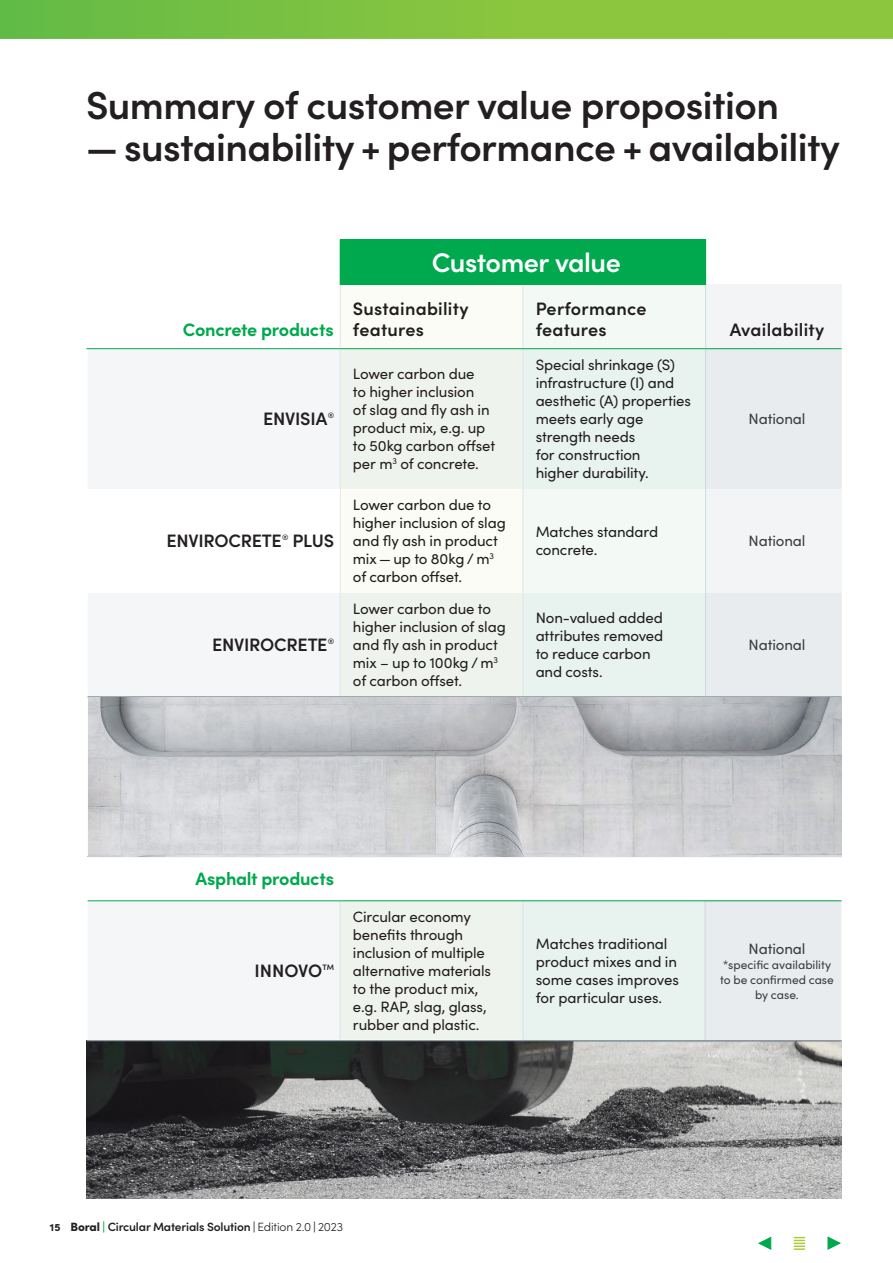
<style>
.page{position:relative;width:893px;height:1263px;background:#fff}
.page>*{position:absolute;margin:0;border:0;box-sizing:border-box;transform-origin:0 0}
.Heading_2{font:600 39px "Sofia Pro";letter-spacing:-.015em;color:#231f20}
.Heading_3{font:600 27px "Sofia Pro";letter-spacing:-.02em;color:#fff}
.Subheading_1{font:600 18px/21px "Sofia Pro";letter-spacing:.015em;color:#231f20}
.Body_Copy__No_space{font:600 18px "Sofia Pro";letter-spacing:-.015em;color:#231f20}
.Subheading_2{font:700 18px "Sofia Pro";letter-spacing:-.015em;color:#00a94e}
.Body_Copy__No_space-2{font:15px/18px "Sofia Pro";letter-spacing:-.01em;color:#231f20}
.Body_Copy__No_space-3{font:15px "Sofia Pro";letter-spacing:-.01em;color:#3e3e3f}
.t1{font:600 12px "Sofia Pro";letter-spacing:-.015em;color:#231f20}
.Body_Copy__No_space-4{font:12px/15px "Sofia Pro";color:#3e3e3f;text-align:center}
.Body_Copy__No_space-5{font:600 7.8px "Sofia Pro";color:#231f20}
.s1{font-weight:900;font-size:10.5px}
.s2{font-weight:900}
.s3{font-weight:900;color:#00a94e}
.s4{font-weight:400}
.s5{font-weight:300}
</style>
<div class="page">
<img style="left:87px;top:1041px;width:754px;height:158px">
<div style="left:0;top:0;width:893px;height:39px;background:linear-gradient(to right,#69bd45,#95c93c)"></div>
<div style="left:340px;top:240px;width:366px;height:45px;background:#00a94e"></div>
<svg style="left:88px;top:349px;width:754px;height:691px;fill:#f4f6f7"></svg>
<hr style="left:340px;top:593px;width:1px;height:104px;background:#e3e9ec">
<hr style="left:522px;top:593px;width:1px;height:104px;background:#e3e9ec">
<hr style="left:705px;top:593px;width:1px;height:104px;background:#e3e9ec">
<hr style="left:340px;top:901px;width:1px;height:139px;background:#e3e9ec">
<hr style="left:86px;top:348px;width:254px;height:1px;background:#00a94e">
<hr style="left:87px;top:1040px;width:253px;height:1px;background:#5a666f">
<hr style="left:340px;top:1040px;width:183px;height:1px;background:#5a666f">
<hr style="left:523px;top:1040px;width:183px;height:1px;background:#5a666f">
<hr style="left:706px;top:1040px;width:136px;height:1px;background:#5a666f">
<hr style="left:88px;top:900px;width:252px;height:1px;background:#00a94e">
<hr style="left:706px;top:900px;width:136px;height:1px;background:#00a94e">
<hr style="left:88px;top:856px;width:252px;height:1px;background:#5a666f">
<hr style="left:340px;top:856px;width:183px;height:1px;background:#5a666f">
<hr style="left:523px;top:856px;width:183px;height:1px;background:#5a666f">
<hr style="left:706px;top:856px;width:136px;height:1px;background:#5a666f">
<img style="left:88px;top:697px;width:754px;height:159px">
<svg style="left:758px;top:1236px;width:14px;height:14px"></svg>
<svg style="left:827px;top:1236px;width:14px;height:14px"></svg>
<svg style="left:794px;top:1237px;width:10px;height:13px"></svg>
<div style="left:340px;top:285px;width:183px;height:411px;background:#eff3ee"></div>
<div style="left:523px;top:285px;width:183px;height:411px;background:#e8f2ee"></div>
<div style="left:705px;top:285px;width:137px;height:411px;background:#e8ecee"></div>
<div style="left:339px;top:900px;width:183px;height:139px;background:#eff3ee"></div>
<div style="left:522px;top:900px;width:182px;height:140px;background:#e8f2ee"></div>
<div style="left:704px;top:900px;width:136px;height:140px;background:#e8ecee"></div>
<p class="Heading_2" style="left:86px;top:76px;width:694px">Summary of customer value proposition</p>
<p class="Heading_2" style="left:86px;top:118px;width:755px">— sustainability + performance + availability</p>
<p class="Heading_3" style="left:432px;top:242px;width:191px">Customer value</p>
<p class="Subheading_1" style="left:353px;top:297px;width:117px">Sustainability features</p>
<p class="Subheading_1" style="left:536px;top:297px;width:112px">Performance</p>
<p class="Subheading_2" style="left:183px;top:316px;width:152px">Concrete products</p>
<p class="Subheading_1" style="left:536px;top:318px;width:73px">features</p>
<p class="Subheading_1" style="left:730px;top:318px;width:96px">Availability</p>
<p class="Body_Copy__No_space" style="left:263px;top:405px;width:66px">ENVISIA</p>
<p class="Body_Copy__No_space-5" style="left:328px;top:409px;width:8px">®</p>
<p class="Body_Copy__No_space" style="left:166px;top:527px;width:117px">ENVIROCRETE</p>
<p class="Body_Copy__No_space-5" style="left:282px;top:531px;width:8px">®</p>
<p class="Body_Copy__No_space" style="left:293px;top:527px;width:43px">PLUS</p>
<p class="Body_Copy__No_space" style="left:212px;top:631px;width:117px">ENVIROCRETE</p>
<p class="Body_Copy__No_space-5" style="left:328px;top:635px;width:8px">®</p>
<p class="Body_Copy__No_space-2" style="left:353px;top:364px;width:144px">Lower carbon due<br>to higher inclusion<br>of slag and fly ash in product mix, e.g. up to 50kg carbon offset per m<sup>3</sup> of concrete.</p>
<p class="Body_Copy__No_space-2" style="left:536px;top:355px;width:157px">Special shrinkage (S) infrastructure (I) and aesthetic (A) properties meets early age strength needs<br>for construction<br>higher durability.</p>
<p class="Body_Copy__No_space-3" style="left:749px;top:408px;width:58px">National</p>
<p class="Body_Copy__No_space-2" style="left:353px;top:495px;width:154px">Lower carbon due to higher inclusion of slag and fly ash in product mix — up to 80kg / m<sup>3 </sup>of carbon offset.</p>
<p class="Body_Copy__No_space-2" style="left:536px;top:522px;width:124px">Matches standard concrete.</p>
<p class="Body_Copy__No_space-3" style="left:749px;top:530px;width:58px">National</p>
<p class="Body_Copy__No_space-2" style="left:353px;top:599px;width:154px">Lower carbon due to higher inclusion of slag and fly ash in product mix – up to 100kg / m<sup>3 </sup>of carbon offset.</p>
<p class="Body_Copy__No_space-2" style="left:536px;top:608px;width:129px">Non-valued added attributes removed to reduce carbon and costs.</p>
<p class="Body_Copy__No_space-3" style="left:749px;top:634px;width:58px">National</p>
<p class="Subheading_2" style="left:196px;top:865px;width:140px">Asphalt products</p>
<p class="Body_Copy__No_space" style="left:255px;top:957px;width:69px">INNOVO</p>
<p class="Body_Copy__No_space-5" style="left:323px;top:961px;width:13px">TM</p>
<p class="Body_Copy__No_space-2" style="left:353px;top:907px;width:140px">Circular economy benefits through inclusion of multiple alternative materials to the product mix, e.g. RAP, slag, glass, rubber and plastic.</p>
<p class="Body_Copy__No_space-2" style="left:536px;top:934px;width:145px">Matches traditional product mixes and in some cases improves for particular uses.</p>
<p class="Body_Copy__No_space-3" style="left:749px;top:937px;width:58px">National</p>
<p class="Body_Copy__No_space-4" style="left:720px;top:956px;width:115px">*specific availability to be confirmed case by case.</p>
<p class="t1" style="left:50px;top:1218px;width:295px"><span class="s1">15</span> <span class="s2">Boral</span> <span class="s3">|</span> Circular Materials Solution <span class="s4">|</span> <span class="s5">Edition 2.0</span> <span class="s4">|</span> <span class="s5">2023</span></p>
</div>
